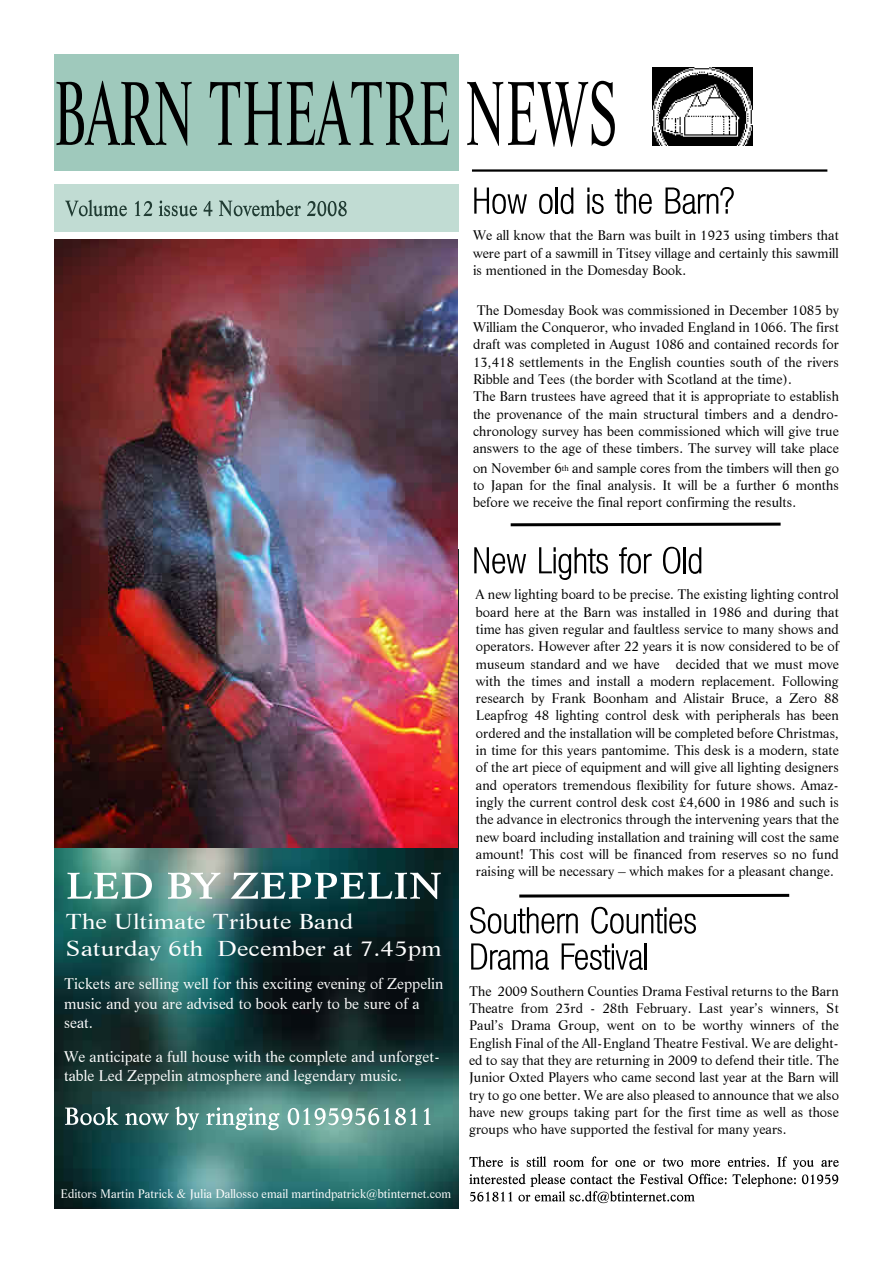
<style>
.page{position:relative;width:893px;height:1263px;background:#fff}
.page>*{position:absolute;margin:0;border:0;box-sizing:border-box;transform-origin:0 0}
.t1{font:88.05px "Life BT";color:#000;scale:.58 1}
.t2{font:21px/27px "Life BT";color:#fff;scale:1.18 1}
.t3{font:15px/19.2px "Life BT";color:#fff}
.t4{font:13.5px/17.2px "Life BT";color:#000;text-align:justify}
.t5{font:12px "Life BT";color:#fff}
</style>
<div class="page">
<img style="left:54px;top:549px;width:405px;height:660px">
<div style="left:54px;top:54px;width:405px;height:116px;background:#9fc9bc"></div>
<svg style="left:474px;top:188px;width:53px;height:26px"></svg>
<svg style="left:539px;top:194px;width:14px;height:20px"></svg>
<hr style="left:556px;top:188px;width:2px;height:26px;background:#000">
<svg style="left:561px;top:188px;width:12px;height:26px"></svg>
<svg style="left:587px;top:188px;width:17px;height:26px"></svg>
<svg style="left:615px;top:188px;width:37px;height:26px"></svg>
<svg style="left:665px;top:187px;width:69px;height:27px"></svg>
<img style="left:653px;top:68px;width:100px;height:77px">
<hr style="left:472px;top:169px;width:355px;height:3px;background:#000">
<svg style="left:474px;top:547px;width:52px;height:27px"></svg>
<svg style="left:539px;top:547px;width:69px;height:33px"></svg>
<svg style="left:619px;top:547px;width:33px;height:27px"></svg>
<svg style="left:663px;top:547px;width:17px;height:27px"></svg>
<hr style="left:684px;top:547px;width:2px;height:26px;background:#000">
<svg style="left:689px;top:547px;width:12px;height:27px"></svg>
<svg style="left:510px;top:522px;width:271px;height:5px"></svg>
<img style="left:54px;top:239px;width:404px;height:608px">
<svg style="left:68px;top:873px;width:84px;height:26px"></svg>
<svg style="left:168px;top:873px;width:52px;height:26px"></svg>
<svg style="left:231px;top:873px;width:210px;height:26px"></svg>
<svg style="left:65px;top:1107px;width:53px;height:18px"></svg>
<svg style="left:125px;top:1113px;width:44px;height:12px"></svg>
<svg style="left:175px;top:1107px;width:24px;height:23px"></svg>
<svg style="left:206px;top:1107px;width:73px;height:23px"></svg>
<svg style="left:288px;top:1108px;width:129px;height:17px"></svg>
<svg style="left:424px;top:1108px;width:6px;height:17px"></svg>
<div style="left:54px;top:185px;width:405px;height:46px;background:#59a28b;opacity:.38"></div>
<svg style="left:469px;top:1156px;width:370px;height:47px"></svg>
<svg style="left:519px;top:893px;width:271px;height:5px"></svg>
<svg style="left:470px;top:907px;width:108px;height:27px"></svg>
<svg style="left:591px;top:907px;width:105px;height:27px"></svg>
<svg style="left:471px;top:943px;width:78px;height:27px"></svg>
<svg style="left:562px;top:943px;width:81px;height:27px"></svg>
<hr style="left:645px;top:943px;width:2px;height:26px;background:#000">
<h1 class="t1" style="left:54px;top:78px;width:976px">BARN THEATRE NEWS</h1>
<p class="t4" style="left:473px;top:228px;width:367px">We all know that the Barn was built in 1923 using timbers that were part of a sawmill in Titsey village and certainly this sawmill is mentioned in the Domesday Book.</p>
<p class="t4" style="left:473px;top:303px;width:367px;text-align:left">The Domesday Book was commissioned in December 1085 by William the Conqueror, who invaded England in 1066. The first draft was completed in August 1086 and contained records for 13,418 settlements in the English counties south of the rivers Ribble and Tees (the border with Scotland at the time).<br>The Barn trustees have agreed that it is appropriate to establish the provenance of the main structural timbers and a dendro&shy;chronology survey has been commissioned which will give true answers to the age of these timbers. The survey will take place</p>
<p class="t4" style="left:473px;top:461px;width:367px">on November 6<sup>th</sup> and sample cores from the timbers will then go to Japan for the final analysis. It will be a further 6 months before we receive the final report confirming the results.</p>
<h2 class="t2" style="left:65px;top:910px;width:320px">The Ultimate Tribute Band<br>Saturday 6th December at 7.45pm</h2>
<p class="t3" style="left:64px;top:976px;width:381px">Tickets are selling well for this exciting evening of Zeppelin music and you are advised to book early to be sure of a seat.</p>
<p class="t3" style="left:64px;top:1048px;width:378px">We anticipate a full house with the complete and unforget&shy;table Led Zeppelin atmosphere and legendary music.</p>
<p class="t4" style="left:476px;top:587px;width:365px">A new lighting board to be precise. The existing lighting control board here at the Barn was installed in 1986 and during that time has given regular and faultless service to many shows and operators. However after 22 years it is now considered to be of museum standard and we have decided that we must move with the times and install a modern replacement. Following research by Frank Boonham and Alistair Bruce, a Zero 88<br>Leapfrog 48 lighting control desk with peripherals has been ordered and the installation will be completed before Christmas, in time for this years pantomime. This desk is a modern, state of the art piece of equipment and will give all lighting designers and operators tremendous flexibility for future shows. Amaz&shy;ingly the current control desk cost £4,600 in 1986 and such is the advance in electronics through the intervening years that the new board including installation and training will cost the same amount! This cost will be financed from reserves so no fund raising will be necessary – which makes for a pleasant change.</p>
<p class="t4" style="left:469px;top:984px;width:371px">The 2009 Southern Counties Drama Festival returns to the Barn Theatre from 23rd - 28th February. Last year’s winners, St Paul’s Drama Group, went on to be worthy winners of the English Final of the All-England Theatre Festival. We are delight&shy;ed to say that they are returning in 2009 to defend their title. The Junior Oxted Players who came second last year at the Barn will try to go one better. We are also pleased to announce that we also have new groups taking part for the first time as well as those groups who have supported the festival for many years.</p>
<p class="t5" style="left:60px;top:1189px;width:392px">Editors Martin Patrick &amp; Julia Dallosso email martindpatrick@btinternet.com</p>
</div>
